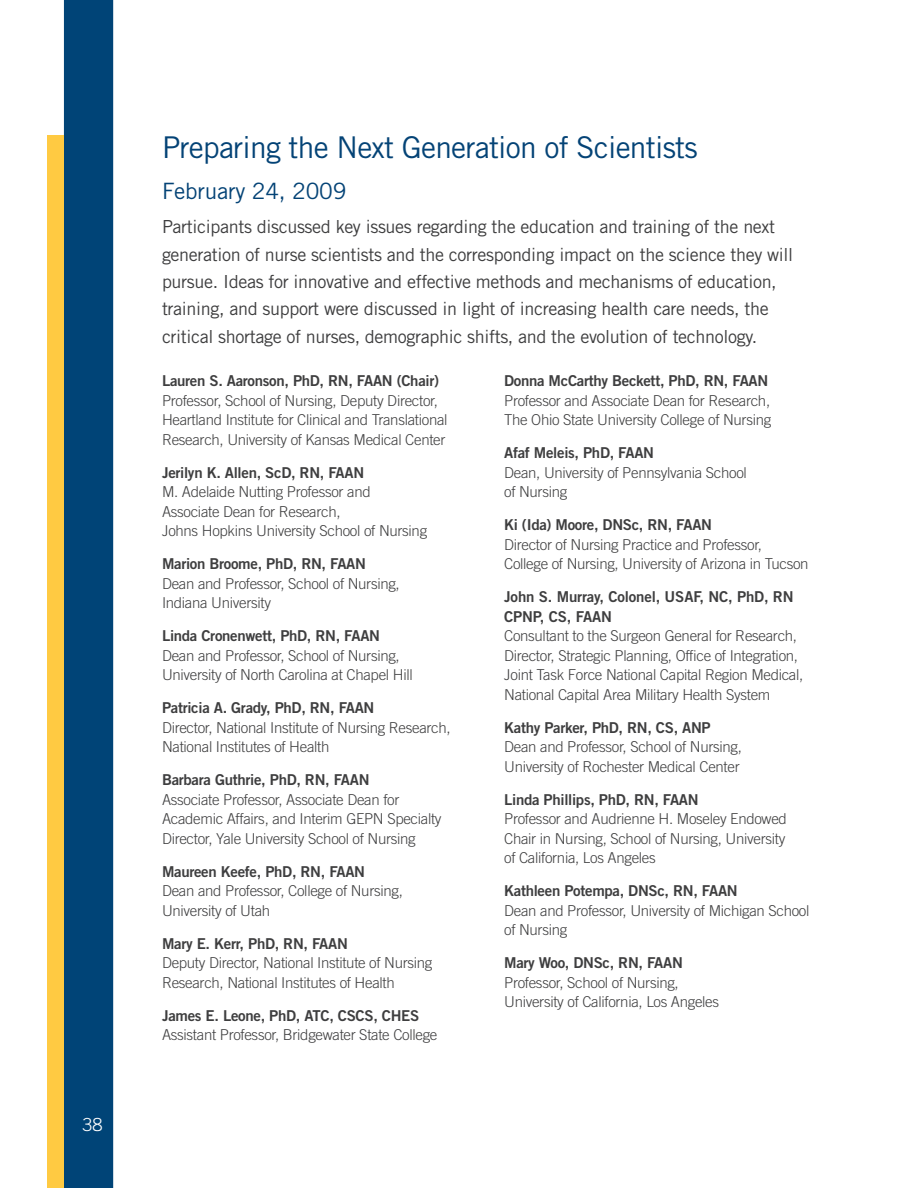
<style>
.page{position:relative;width:918px;height:1188px;background:#fff}
.page>*{position:absolute;margin:0;border:0;box-sizing:border-box;transform-origin:0 0}
.t1{font:30px "Trade Gothic";letter-spacing:-.025em;color:#044376}
.t2{font:22.5px "Trade Gothic";letter-spacing:-.01em;color:#044376}
.t3{font:18px/27.5px "Trade Gothic";letter-spacing:-.02em;color:#3e3e3f}
.t4{font:300 18px "Trade Gothic";color:#fff}
.t5{font:300 15px/19.5px "Trade Gothic";letter-spacing:-.02em;color:#3e3e3f}
.s1{font-family:"Trade Gothic Bold Two";font-weight:400}
</style>
<div class="page">
<div style="left:64px;top:0;width:49px;height:1188px;background:#047"></div>
<div style="left:48px;top:136px;width:16px;height:1052px;background:#ffca42"></div>
<p class="t4" style="left:83px;top:1114px;width:21px">38</p>
<h4 class="t1" style="left:162px;top:129px;width:537px">Preparing the Next Generation of Scientists</h4>
<h4 class="t2" style="left:162px;top:178px;width:186px">February 24, 2009</h4>
<p class="t3" style="left:162px;top:213px;width:633px">Participants discussed key issues regarding the education and training of the next generation of nurse scientists and the corresponding impact on the science they will pursue. Ideas for innovative and effective methods and mechanisms of education, training, and support were discussed in light of increasing health care needs, the critical shortage of nurses, demographic shifts, and the evolution of technology.</p>
<p class="t5" style="left:162px;top:371px;width:287px"><span class="s1">Lauren S. Aaronson, PhD, RN, FAAN (Chair)<br></span>Professor, School of Nursing, Deputy Director, Heartland Institute for Clinical and Translational Research, University of Kansas Medical Center</p>
<p class="t5" style="left:162px;top:462px;width:267px"><span class="s1">Jerilyn K. Allen, ScD, RN, FAAN<br></span>M. Adelaide Nutting Professor and Associate Dean for Research,<br>Johns Hopkins University School of Nursing</p>
<p class="t5" style="left:162px;top:554px;width:239px"><span class="s1">Marion Broome, PhD, RN, FAAN<br></span>Dean and Professor, School of Nursing,<br>Indiana University</p>
<p class="t5" style="left:162px;top:626px;width:252px"><span class="s1">Linda Cronenwett, PhD, RN, FAAN<br></span>Dean and Professor, School of Nursing,<br>University of North Carolina at Chapel Hill</p>
<p class="t5" style="left:162px;top:698px;width:290px"><span class="s1">Patricia A. Grady, PhD, RN, FAAN<br></span>Director, National Institute of Nursing Research,<br>National Institutes of Health</p>
<p class="t5" style="left:162px;top:770px;width:281px"><span class="s1">Barbara Guthrie, PhD, RN, FAAN<br></span>Associate Professor, Associate Dean for Academic Affairs, and Interim GEPN Specialty Director, Yale University School of Nursing</p>
<p class="t5" style="left:162px;top:861px;width:242px"><span class="s1">Maureen Keefe, PhD, RN, FAAN<br></span>Dean and Professor, College of Nursing,<br>University of Utah</p>
<p class="t5" style="left:162px;top:933px;width:272px"><span class="s1">Mary E. Kerr, PhD, RN, FAAN<br></span>Deputy Director, National Institute of Nursing<br>Research, National Institutes of Health</p>
<p class="t5" style="left:162px;top:1005px;width:277px"><span class="s1">James E. Leone, PhD, ATC, CSCS, CHES<br></span>Assistant Professor, Bridgewater State College</p>
<p class="t5" style="left:504px;top:371px;width:269px"><span class="s1">Donna McCarthy Beckett, PhD, RN, FAAN<br></span>Professor and Associate Dean for Research,<br>The Ohio State University College of Nursing</p>
<p class="t5" style="left:504px;top:443px;width:244px"><span class="s1">Afaf Meleis, PhD, FAAN<br></span>Dean, University of Pennsylvania School of Nursing</p>
<p class="t5" style="left:504px;top:515px;width:306px"><span class="s1">Ki (Ida) Moore, DNSc, RN, FAAN<br></span>Director of Nursing Practice and Professor,<br>College of Nursing, University of Arizona in Tucson</p>
<p class="t5" style="left:504px;top:587px;width:301px"><span class="s1">John S. Murray, Colonel, USAF, NC, PhD, RN CPNP, CS, FAAN<br></span>Consultant to the Surgeon General for Research, Director, Strategic Planning, Office of Integration, Joint Task Force National Capital Region Medical, National Capital Area Military Health System</p>
<p class="t5" style="left:504px;top:717px;width:239px"><span class="s1">Kathy Parker, PhD, RN, CS, ANP<br></span>Dean and Professor, School of Nursing,<br>University of Rochester Medical Center</p>
<p class="t5" style="left:504px;top:789px;width:284px"><span class="s1">Linda Phillips, PhD, RN, FAAN<br></span>Professor and Audrienne H. Moseley Endowed Chair in Nursing, School of Nursing, University of California, Los Angeles</p>
<p class="t5" style="left:504px;top:881px;width:307px"><span class="s1">Kathleen Potempa, DNSc, RN, FAAN<br></span>Dean and Professor, University of Michigan School of Nursing</p>
<p class="t5" style="left:504px;top:953px;width:217px"><span class="s1">Mary Woo, DNSc, RN, FAAN<br></span>Professor, School of Nursing,<br>University of California, Los Angeles</p>
</div>
